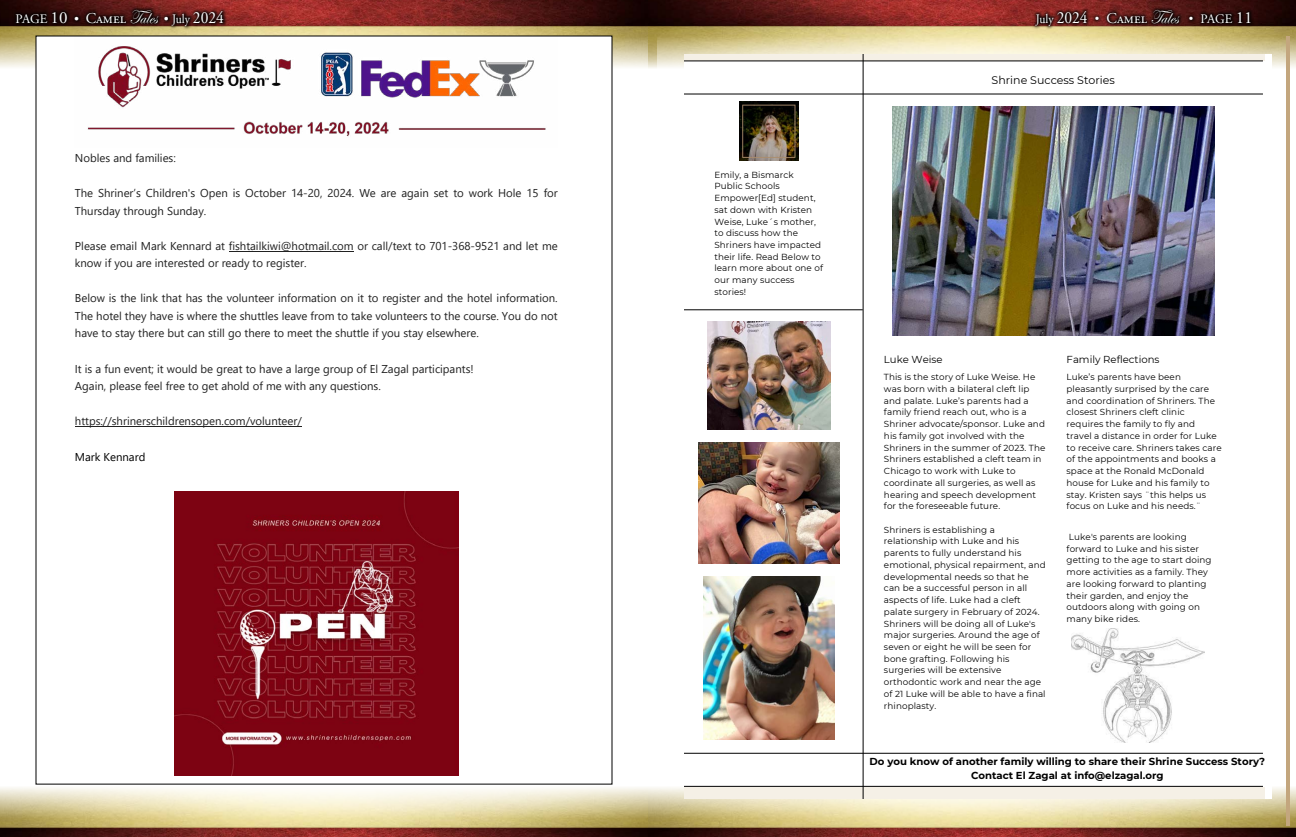
<style>
.page{position:relative;width:1296px;height:837px;background:#fff}
.page>*{position:absolute;margin:0;border:0;box-sizing:border-box;transform-origin:0 0}
.t1{font:13px "Adobe Garamond Pro";letter-spacing:-.01em;color:#fff}
.t2{font:13px "Adobe Garamond Pro";letter-spacing:-.01em;color:#fff;scale:.91 1}
.t3{font:11.4px/17.6px "Segoe UI";color:#212121}
.t4{font:11.4px "Segoe UI";color:#000}
.t5{font:11px "Montserrat";color:#000}
.t6{font:700 10.1px/13.9px "Montserrat";color:#000;text-align:center}
.t7{font:10.1px "Montserrat";color:#000}
.t8{font:8.8px/11.7px "Montserrat";letter-spacing:.01em;color:#000}
.s1{font-size:17px}
.s2{font-size:15px}
.s3{font-family:"Edwardian Script ITC";font-size:19.5px}
.s4{font-family:"Arial"}
</style>
<div class="page">
<img style="left:0;top:780px;width:1296px;height:57px">
<img style="left:0;top:0;width:648px;height:73px">
<svg style="left:12px;top:6px;width:216px;height:24px"></svg>
<img style="left:648px;top:0;width:648px;height:68px">
<svg style="left:1032px;top:6px;width:223px;height:24px"></svg>
<hr style="left:1286px;top:36px;width:4px;height:790px;background:#c3a67e">
<div style="left:36px;top:36px;width:576px;height:748px;background:#fff"></div>
<hr style="left:229px;top:251px;width:125px;height:1px;background:#212121">
<hr style="left:75px;top:426px;width:227px;height:1px;background:#212121">
<img style="left:87px;top:46px;width:459px;height:90px">
<img style="left:174px;top:492px;width:284px;height:284px">
<div style="left:684px;top:54px;width:588px;height:745px;background:#fff"></div>
<hr style="left:684px;top:94px;width:579px;height:1px;background:#000">
<hr style="left:684px;top:309px;width:179px;height:1px;background:#000">
<div style="left:684px;top:787px;width:580px;height:12px;background:#f5f0e6"></div>
<hr style="left:684px;top:786px;width:579px;height:1px;background:#000">
<div style="left:684px;top:54px;width:580px;height:7px;background:#f5f0e6"></div>
<hr style="left:863px;top:54px;width:1px;height:745px;background:#000">
<hr style="left:684px;top:61px;width:579px;height:1px;background:#000">
<hr style="left:684px;top:753px;width:579px;height:1px;background:#000">
<img style="left:739px;top:102px;width:59px;height:59px">
<img style="left:742px;top:105px;width:53px;height:53px">
<img style="left:1072px;top:628px;width:132px;height:115px">
<img style="left:703px;top:577px;width:132px;height:163px">
<img style="left:699px;top:443px;width:140px;height:121px">
<img style="left:893px;top:107px;width:321px;height:228px">
<img style="left:707px;top:322px;width:124px;height:108px">
<h1 class="t1" style="left:16px;top:11px;width:210px">PAGE <span class="s1">10</span> • <span class="s2">Camel</span> <span class="s3">Tales</span> • July <span class="s1">2024</span></h1>
<h1 class="t2" style="left:1036px;top:11px;width:240px">July <span class="s1">2024</span> <span class="s4">•</span> <span class="s2">Camel</span> <span class="s3">Tales</span> <span class="s4">•</span> PAGE <span class="s1">11</span></h1>
<p class="t3" style="left:75px;top:148px;width:103px">Nobles and families:</p>
<p class="t3" style="left:75px;top:183px;width:484px">The Shriner’s Children's Open is October 14-20, 2024. We are again set to work Hole 15 for<br>Thursday through Sunday.</p>
<p class="t3" style="left:75px;top:236px;width:484px">Please email Mark Kennard at fishtailkiwi@hotmail.com or call/text to 701-368-9521 and let me know if you are interested or ready to register.</p>
<p class="t3" style="left:75px;top:288px;width:484px;text-align:justify">Below is the link that has the volunteer information on it to register and the hotel information.<br>The hotel they have is where the shuttles leave from to take volunteers to the course. You do not have to stay there but can still go there to meet the shuttle if you stay elsewhere.</p>
<p class="t3" style="left:75px;top:359px;width:400px">It is a fun event; it would be great to have a large group of El Zagal participants!<br>Again, please feel free to get ahold of me with any questions.</p>
<p class="t3" style="left:75px;top:412px;width:228px">https://shrinerschildrensopen.com/volunteer/</p>
<p class="t4" style="left:75px;top:446px;width:72px">Mark Kennard</p>
<p class="t8" style="left:714px;top:168px;width:110px">Emily, a Bismarck<br>Public Schools<br>Empower[Ed] student, sat down with Kristen<br>Weise, Luke´s mother, to discuss how the<br>Shriners have impacted their life. Read Below to learn more about one of our many success stories!</p>
<p class="t5" style="left:992px;top:72px;width:125px">Shrine Success Stories</p>
<p class="t7" style="left:884px;top:352px;width:60px">Luke Weise</p>
<p class="t7" style="left:1067px;top:352px;width:94px">Family Reflections</p>
<p class="t8" style="left:884px;top:371px;width:163px">This is the story of Luke Weise. He was born with a bilateral cleft lip and palate. Luke’s parents had a family friend reach out, who is a<br>Shriner advocate/sponsor. Luke and his family got involved with the<br>Shriners in the summer of 2023. The<br>Shriners established a cleft team in<br>Chicago to work with Luke to coordinate all surgeries, as well as hearing and speech development for the foreseeable future.</p>
<p class="t8" style="left:884px;top:523px;width:163px">Shriners is establishing a relationship with Luke and his parents to fully understand his emotional, physical repairment, and developmental needs so that he can be a successful person in all aspects of life. Luke had a cleft palate surgery in February of 2024.<br>Shriners will be doing all of Luke's major surgeries. Around the age of seven or eight he will be seen for bone grafting. Following his surgeries will be extensive orthodontic work and near the age of 21 Luke will be able to have a final rhinoplasty.</p>
<p class="t8" style="left:1067px;top:371px;width:157px">Luke’s parents have been pleasantly surprised by the care and coordination of Shriners. The closest Shriners cleft clinic requires the family to fly and travel a distance in order for Luke to receive care. Shriners takes care of the appointments and books a space at the Ronald McDonald house for Luke and his family to stay. Kristen says ¨this helps us focus on Luke and his needs.¨</p>
<p class="t8" style="left:1067px;top:531px;width:146px">Luke's parents are looking forward to Luke and his sister getting to the age to start doing more activities as a family. They are looking forward to planting their garden, and enjoy the outdoors along with going on many bike rides.</p>
<p class="t6" style="left:870px;top:754px;width:397px">Do you know of another family willing to share their Shrine Success Story?<br>Contact El Zagal at info@elzagal.org</p>
</div>
